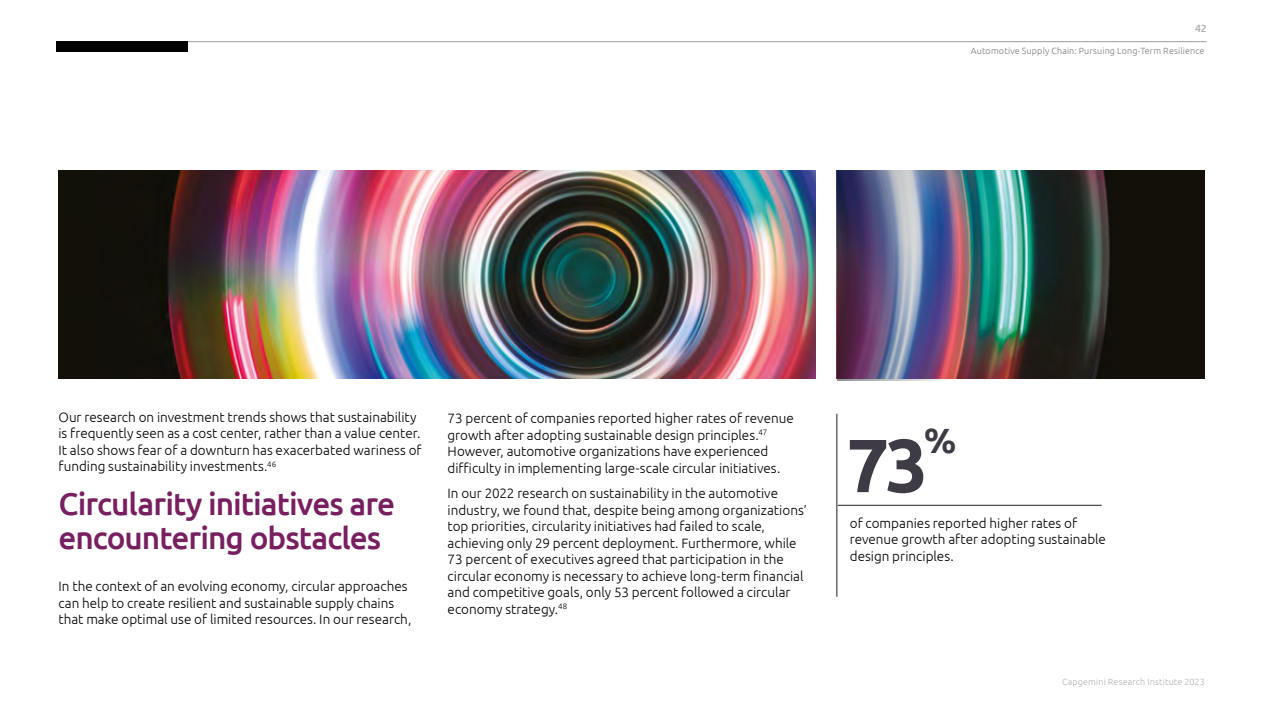
<style>
.page{position:relative;width:1263px;height:711px;background:#fff}
.page>*{position:absolute;margin:0;border:0;box-sizing:border-box;transform-origin:0 0}
.t1{font:700 75px "Ubuntu";color:#3f3b45}
.t2{font:700 34.95px "Ubuntu";color:#3f3b45}
.t3{font:500 31.5px/34.5px "Ubuntu";letter-spacing:-.03em;color:#781f60}
.t4{font:300 13.5px/16.5px "Ubuntu";color:#000}
.t5{font:10.5px "Ubuntu";color:#9d9d9c}
.t6{font:300 9px "Ubuntu";letter-spacing:.015em;color:#7c7b7b}
.t7{font:300 9px "Ubuntu";letter-spacing:.015em;color:#b3b2b2}
</style>
<div class="page">
<hr style="left:838px;top:504px;width:264px;height:1px;background:#201d27">
<hr style="left:837px;top:413px;width:1px;height:183px;background:#201d27">
<img style="left:58px;top:170px;width:757px;height:208px">
<img style="left:1003px;top:170px;width:201px;height:208px">
<img style="left:837px;top:170px;width:166px;height:211px">
<hr style="left:57px;top:41px;width:1149px;height:1px;background:#9d9d9c">
<div style="left:56px;top:41px;width:131px;height:11px;background:#000"></div>
<p class="t5" style="left:1195px;top:21px;width:13px">42</p>
<p class="t6" style="left:971px;top:45px;width:235px">Automotive Supply Chain: Pursuing Long-Term Resilience</p>
<p class="t4" style="left:58px;top:408px;width:365px">Our research on investment trends shows that sustainability is frequently seen as a cost center, rather than a value center.<br>It also shows fear of a downturn has exacerbated wariness of funding sustainability investments.<sup>46</sup></p>
<h3 class="t3" style="left:58px;top:485px;width:338px">Circularity initiatives are encountering obstacles</h3>
<p class="t4" style="left:58px;top:577px;width:354px">In the context of an evolving economy, circular approaches can help to create resilient and sustainable supply chains that make optimal use of limited resources. In our research,</p>
<p class="t4" style="left:448px;top:409px;width:348px">73 percent of companies reported higher rates of revenue growth after adopting sustainable design principles.<sup>47<br></sup>However, automotive organizations have experienced difficulty in implementing large-scale circular initiatives.</p>
<p class="t4" style="left:448px;top:484px;width:361px">In our 2022 research on sustainability in the automotive industry, we found that, despite being among organizations’ top priorities, circularity initiatives had failed to scale, achieving only 29 percent deployment. Furthermore, while 73 percent of executives agreed that participation in the circular economy is necessary to achieve long-term financial and competitive goals, only 53 percent followed a circular economy strategy.<sup>48</sup></p>
<h1 class="t1" style="left:846px;top:419px;width:83px">73</h1>
<h2 class="t2" style="left:924px;top:419px;width:34px">%</h2>
<p class="t4" style="left:850px;top:514px;width:258px">of companies reported higher rates of revenue growth after adopting sustainable design principles.</p>
<p class="t7" style="left:1062px;top:676px;width:144px">Capgemini Research Institute 2023</p>
</div>
